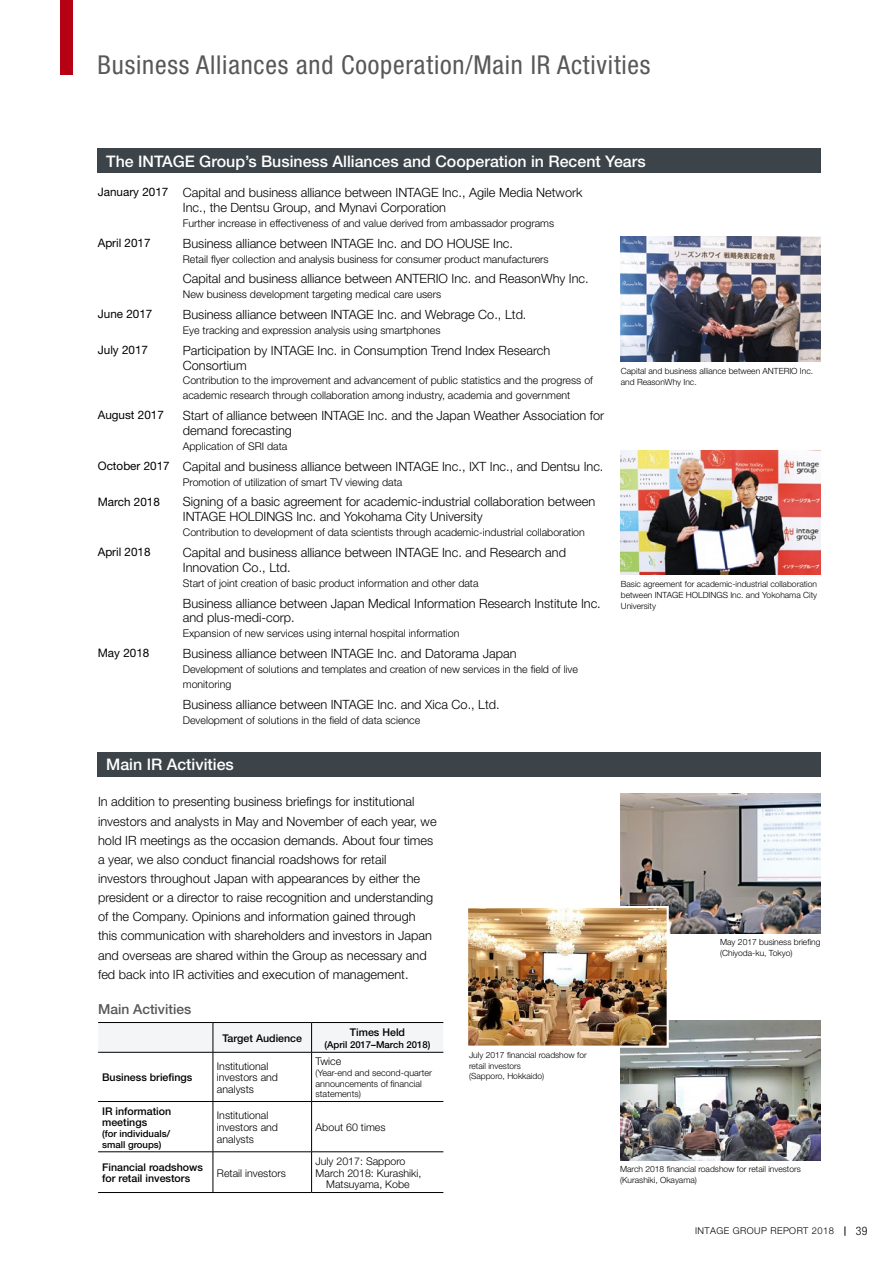
<style>
.page{position:relative;width:893px;height:1263px;background:#fff}
.page>*{position:absolute;margin:0;border:0;box-sizing:border-box;transform-origin:0 0}
.t1{font:condensed 26.1px "Helvetica Neue LT Std";letter-spacing:.03em;color:#595757}
.t2{font:500 15.9px "Helvetica Neue LT Std";color:#fff}
.t3{font:500 13.8px "Helvetica Neue LT Std";color:#595757}
.t4{font:300 12.75px/19.2px "Helvetica Neue LT Std";color:#000}
.t5{font:11.7px "Helvetica Neue LT Std";color:#000}
.t6{font:300 condensed 11.7px "Helvetica Neue LT Std";color:#000}
.t7{font:300 10.65px/11.7px "Helvetica Neue LT Std";color:#000}
.t8{font:500 10.65px/11.7px "Helvetica Neue LT Std";color:#000}
.t9{font:500 9.6px/10.6px "Helvetica Neue LT Std";color:#000}
.t10{font:300 9.3px "Helvetica Neue LT Std";letter-spacing:.045em;color:#000}
.t11{font:300 9px/10.6px "Helvetica Neue LT Std";color:#000}
.t12{font:300 8.55px/10.6px "Helvetica Neue LT Std";color:#000}
.s1{font-weight:400;font-size:11.7px}
</style>
<div class="page">
<div style="left:60px;top:0;width:13px;height:74px;background:#b60014"></div>
<div style="left:98px;top:149px;width:723px;height:24px;background:#3c4449"></div>
<div style="left:98px;top:752px;width:723px;height:24px;background:#3c4449"></div>
<hr style="left:98px;top:1052px;width:115px;height:1px;background:#000">
<hr style="left:213px;top:1052px;width:99px;height:1px;background:#000">
<hr style="left:312px;top:1052px;width:131px;height:1px;background:#000">
<hr style="left:98px;top:1101px;width:115px;height:1px;background:#000">
<hr style="left:213px;top:1101px;width:99px;height:1px;background:#000">
<hr style="left:312px;top:1101px;width:131px;height:1px;background:#000">
<hr style="left:98px;top:1151px;width:115px;height:1px;background:#000">
<hr style="left:213px;top:1151px;width:99px;height:1px;background:#000">
<hr style="left:312px;top:1151px;width:131px;height:1px;background:#000">
<hr style="left:98px;top:1192px;width:115px;height:1px;background:#000">
<hr style="left:213px;top:1192px;width:99px;height:1px;background:#000">
<hr style="left:312px;top:1192px;width:131px;height:1px;background:#000">
<svg style="left:98px;top:1022px;width:345px;height:30px"></svg>
<hr style="left:213px;top:1052px;width:1px;height:49px;background:#000">
<hr style="left:311px;top:1052px;width:1px;height:49px;background:#000">
<hr style="left:213px;top:1102px;width:1px;height:49px;background:#000">
<hr style="left:311px;top:1102px;width:1px;height:49px;background:#000">
<hr style="left:213px;top:1152px;width:1px;height:40px;background:#000">
<hr style="left:311px;top:1152px;width:1px;height:40px;background:#000">
<img style="left:620px;top:794px;width:201px;height:139px">
<img style="left:620px;top:1021px;width:201px;height:139px">
<img style="left:621px;top:237px;width:200px;height:125px">
<img style="left:621px;top:450px;width:200px;height:125px">
<img style="left:469px;top:909px;width:197px;height:136px">
<div style="left:466px;top:906px;width:203px;height:142px;border:2px solid #fff"></div>
<h1 class="t1" style="left:98px;top:50px;width:554px">Business Alliances and Cooperation/Main IR Activities</h1>
<p class="t2" style="left:106px;top:151px;width:541px">The INTAGE Group’s Business Alliances and Cooperation in Recent Years</p>
<p class="t4" style="left:183px;top:185px;width:401px;line-height:14.9px;text-indent:-85px"><span class="s1">January 2017</span> Capital and business alliance between INTAGE Inc., Agile Media Network<br>Inc., the Dentsu Group, and Mynavi Corporation</p>
<p class="t7" style="left:183px;top:217px;width:373px">Further increase in effectiveness of and value derived from ambassador programs</p>
<p class="t5" style="left:98px;top:236px;width:54px">April 2017</p>
<p class="t4" style="left:183px;top:233px;width:332px">Business alliance between INTAGE Inc. and DO HOUSE Inc.</p>
<p class="t7" style="left:183px;top:253px;width:367px">Retail flyer collection and analysis business for consumer product manufacturers</p>
<p class="t4" style="left:183px;top:269px;width:407px">Capital and business alliance between ANTERIO Inc. and ReasonWhy Inc.</p>
<p class="t7" style="left:183px;top:288px;width:260px">New business development targeting medical care users</p>
<p class="t5" style="left:98px;top:307px;width:56px">June 2017</p>
<p class="t4" style="left:183px;top:305px;width:345px">Business alliance between INTAGE Inc. and Webrage Co., Ltd.</p>
<p class="t7" style="left:183px;top:324px;width:259px">Eye tracking and expression analysis using smartphones</p>
<p class="t5" style="left:98px;top:343px;width:52px">July 2017</p>
<p class="t4" style="left:183px;top:342px;width:369px;line-height:14.9px">Participation by INTAGE Inc. in Consumption Trend Index Research<br>Consortium</p>
<p class="t7" style="left:183px;top:373px;width:412px;line-height:14.9px">Contribution to the improvement and advancement of public statistics and the progress of academic research through collaboration among industry, academia and government</p>
<p class="t5" style="left:98px;top:408px;width:68px">August 2017</p>
<p class="t4" style="left:183px;top:408px;width:423px;line-height:14.9px">Start of alliance between INTAGE Inc. and the Japan Weather Association for demand forecasting</p>
<p class="t7" style="left:183px;top:440px;width:106px">Application of SRI data</p>
<p class="t4" style="left:98px;top:456px;width:507px"><span class="s1">October 2017</span> Capital and business alliance between INTAGE Inc., IXT Inc., and Dentsu Inc.</p>
<p class="t7" style="left:183px;top:476px;width:221px">Promotion of utilization of smart TV viewing data</p>
<p class="t5" style="left:98px;top:494px;width:64px">March 2018</p>
<p class="t4" style="left:183px;top:494px;width:414px;line-height:14.9px">Signing of a basic agreement for academic-industrial collaboration between<br>INTAGE HOLDINGS Inc. and Yokohama City University</p>
<p class="t7" style="left:183px;top:526px;width:404px">Contribution to development of data scientists through academic-industrial collaboration</p>
<p class="t5" style="left:98px;top:545px;width:54px">April 2018</p>
<p class="t4" style="left:183px;top:545px;width:385px;line-height:14.9px">Capital and business alliance between INTAGE Inc. and Research and<br>Innovation Co., Ltd.</p>
<p class="t7" style="left:183px;top:577px;width:297px">Start of joint creation of basic product information and other data</p>
<p class="t4" style="left:183px;top:595px;width:419px;line-height:14.9px">Business alliance between Japan Medical Information Research Institute Inc. and plus-medi-corp.</p>
<p class="t7" style="left:183px;top:627px;width:278px">Expansion of new services using internal hospital information</p>
<p class="t5" style="left:98px;top:646px;width:53px">May 2018</p>
<p class="t4" style="left:183px;top:644px;width:335px">Business alliance between INTAGE Inc. and Datorama Japan</p>
<p class="t7" style="left:183px;top:661px;width:397px;line-height:14.9px">Development of solutions and templates and creation of new services in the field of live monitoring</p>
<p class="t4" style="left:183px;top:694px;width:318px">Business alliance between INTAGE Inc. and Xica Co., Ltd.</p>
<p class="t7" style="left:183px;top:714px;width:239px">Development of solutions in the field of data science</p>
<p class="t2" style="left:106px;top:755px;width:129px">Main IR Activities</p>
<p class="t4" style="left:98px;top:792px;width:340px">In addition to presenting business briefings for institutional investors and analysts in May and November of each year, we hold IR meetings as the occasion demands. About four times a year, we also conduct financial roadshows for retail investors throughout Japan with appearances by either the president or a director to raise recognition and understanding of the Company. Opinions and information gained through this communication with shareholders and investors in Japan and overseas are shared within the Group as necessary and fed back into IR activities and execution of management.</p>
<p class="t3" style="left:98px;top:1001px;width:95px">Main Activities</p>
<p class="t8" style="left:222px;top:1032px;width:81px">Target Audience</p>
<p class="t8" style="left:102px;top:1071px;width:92px">Business briefings</p>
<p class="t7" style="left:217px;top:1060px;width:63px">Institutional investors and analysts</p>
<p class="t8" style="left:350px;top:1026px;width:57px">Times Held</p>
<p class="t9" style="left:324px;top:1039px;width:108px">(April 2017–March 2018)</p>
<p class="t7" style="left:316px;top:1055px;width:27px">Twice</p>
<p class="t11" style="left:316px;top:1067px;width:118px">(Year-end and second-quarter announcements of financial statements)</p>
<p class="t8" style="left:102px;top:1105px;width:71px">IR information meetings</p>
<p class="t9" style="left:102px;top:1128px;width:69px">(for individuals/ small groups)</p>
<p class="t7" style="left:217px;top:1109px;width:63px">Institutional investors and analysts</p>
<p class="t7" style="left:316px;top:1121px;width:71px">About 60 times</p>
<p class="t8" style="left:102px;top:1161px;width:102px">Financial roadshows for retail investors</p>
<p class="t7" style="left:217px;top:1167px;width:70px">Retail investors</p>
<p class="t7" style="left:316px;top:1155px;width:91px">July 2017: Sapporo</p>
<p class="t7" style="left:316px;top:1167px;width:107px">March 2018: Kurashiki,</p>
<p class="t7" style="left:326px;top:1178px;width:85px">Matsuyama, Kobe</p>
<p class="t12" style="left:469px;top:1049px;width:119px">July 2017 financial roadshow for retail investors<br>(Sapporo, Hokkaido)</p>
<p class="t12" style="left:621px;top:366px;width:194px">Capital and business alliance between ANTERIO Inc. and ReasonWhy Inc.</p>
<p class="t12" style="left:621px;top:579px;width:198px;text-align:justify">Basic agreement for academic-industrial collaboration between INTAGE HOLDINGS Inc. and Yokohama City University</p>
<p class="t12" style="left:720px;top:937px;width:102px">May 2017 business briefing (Chiyoda-ku, Tokyo)</p>
<p class="t12" style="left:620px;top:1164px;width:182px">March 2018 financial roadshow for retail investors (Kurashiki, Okayama)</p>
<p class="t10" style="left:695px;top:1225px;width:140px">INTAGE GROUP REPORT 2018</p>
<p class="t6" style="left:856px;top:1224px;width:13px">39</p>
</div>
